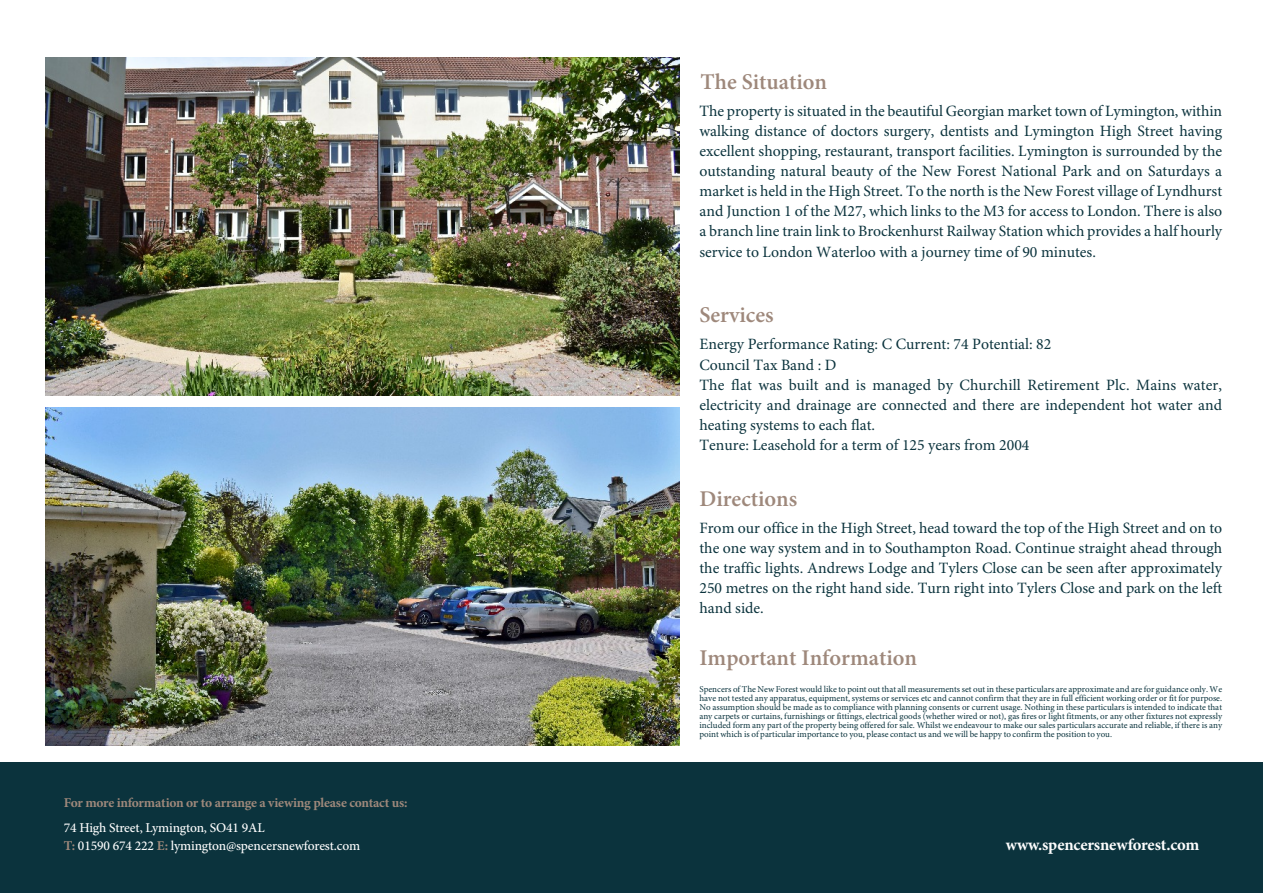
<style>
.page{position:relative;width:1263px;height:893px;background:#fff}
.page>*{position:absolute;margin:0;border:0;box-sizing:border-box;transform-origin:0 0}
.t1{font:600 22.5px "Minion Pro";color:#9e887b}
.t2{font:700 16.5px "Minion Pro";letter-spacing:-.01em;color:#fefefe}
.t3{font:15.75px/20.1px "Minion Pro";color:#0b333d;text-align:justify}
.t4{font:500 13.5px/18.3px "Minion Pro";letter-spacing:-.01em;color:#fefefe}
.t5{font:700 13.5px "Minion Pro";letter-spacing:-.02em;color:#9e887b}
.t6{font:9px/9px "Minion Pro";color:#0b343e;text-align:justify}
.s1{font-weight:700;color:#9e887b}
</style>
<div class="page">
<div style="left:0;top:762px;width:1263px;height:131px;background:#0b333d"></div>
<img style="left:46px;top:57px;width:633px;height:338px">
<img style="left:46px;top:407px;width:633px;height:339px">
<p class="t5" style="left:64px;top:798px;width:345px">For more information or to arrange a viewing please contact us:</p>
<p class="t4" style="left:64px;top:820px;width:298px">74 High Street, Lymington, SO41 9AL<br><span class="s1">T:</span> 01590 674 222 <span class="s1">E:</span> lymington@spencersnewforest.com</p>
<h1 class="t1" style="left:701px;top:72px;width:128px">The Situation</h1>
<p class="t3" style="left:699px;top:102px;width:524px">The property is situated in the beautiful Georgian market town of Lymington, within walking distance of doctors surgery, dentists and Lymington High Street having excellent shopping, restaurant, transport facilities. Lymington is surrounded by the outstanding natural beauty of the New Forest National Park and on Saturdays a market is held in the High Street. To the north is the New Forest village of Lyndhurst and Junction 1 of the M27, which links to the M3 for access to London. There is also a branch line train link to Brockenhurst Railway Station which provides a half hourly service to London Waterloo with a journey time of 90 minutes.</p>
<h1 class="t1" style="left:699px;top:306px;width:76px">Services</h1>
<p class="t3" style="left:699px;top:336px;width:524px;text-align:left">Energy Performance Rating: C Current: 74 Potential: 82<br>Council Tax Band : D<br>The flat was built and is managed by Churchill Retirement Plc. Mains water, electricity and drainage are connected and there are independent hot water and heating systems to each flat.<br>Tenure: Leasehold for a term of 125 years from 2004</p>
<h1 class="t1" style="left:699px;top:489px;width:99px">Directions</h1>
<p class="t3" style="left:699px;top:519px;width:524px">From our office in the High Street, head toward the top of the High Street and on to the one way system and in to Southampton Road. Continue straight ahead through the traffic lights. Andrews Lodge and Tylers Close can be seen after approximately 250 metres on the right hand side. Turn right into Tylers Close and park on the left hand side.</p>
<h1 class="t1" style="left:699px;top:649px;width:219px">Important Information</h1>
<p class="t6" style="left:699px;top:685px;width:524px">Spencers of The New Forest would like to point out that all measurements set out in these particulars are approximate and are for guidance only. We have not tested any apparatus, equipment, systems or services etc and cannot confirm that they are in full efficient working order or fit for purpose.<br>No assumption should be made as to compliance with planning consents or current usage. Nothing in these particulars is intended to indicate that any carpets or curtains, furnishings or fittings, electrical goods (whether wired or not), gas fires or light fitments, or any other fixtures not expressly included form any part of the property being offered for sale. Whilst we endeavour to make our sales particulars accurate and reliable, if there is any point which is of particular importance to you, please contact us and we will be happy to confirm the position to you.</p>
<p class="t2" style="left:1006px;top:838px;width:195px">www.spencersnewforest.com</p>
</div>
